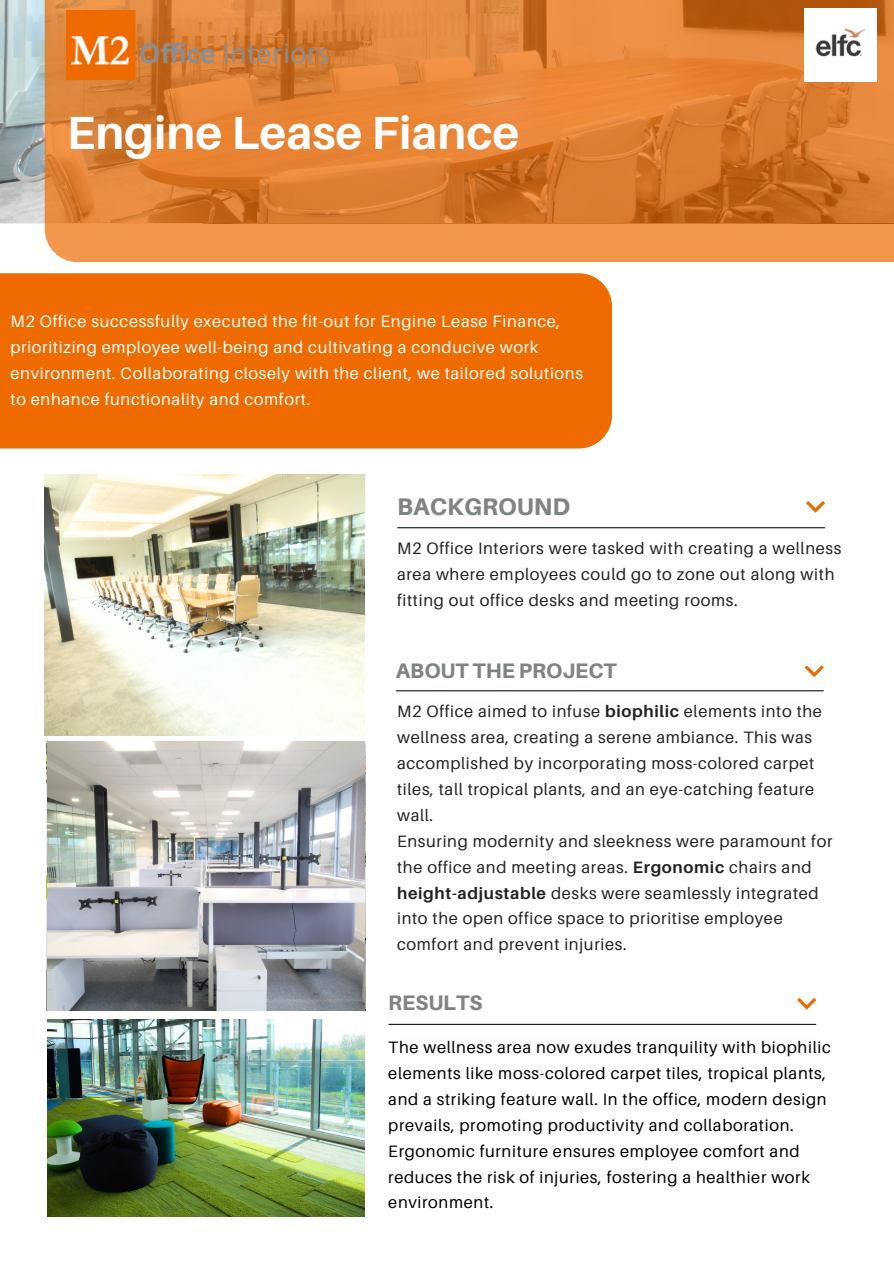
<style>
.page{position:relative;width:894px;height:1264px;background:#fff}
.page>*{position:absolute;margin:0;border:0;box-sizing:border-box;transform-origin:0 0}
.t1{font:700 46.5px "Aileron";color:#fff}
.t2{font:800 24px "Aileron";color:#7f8482}
.t3{font:800 21px "Aileron";color:#7f8482}
.t4{font:16.5px/25.8px "Aileron";letter-spacing:.04em;color:#222}
.t5{font:16.5px/25.8px "Aileron";letter-spacing:.04em;color:#000}
.t6{font:16.5px/25.8px "Aileron";letter-spacing:.04em;color:#fff}
.s1{font-weight:700}
</style>
<div class="page">
<img style="left:0;top:0;width:45px;height:223px">
<svg style="left:45px;top:0;width:848px;height:262px;background:#e08236"></svg>
<hr style="left:397px;top:527px;width:427px;height:1px;background:#0b1623">
<hr style="left:396px;top:690px;width:427px;height:1px;background:#0b1623">
<hr style="left:389px;top:1023px;width:426px;height:1px;background:#0b1623">
<svg style="left:806px;top:501px;width:18px;height:11px"></svg>
<svg style="left:804px;top:665px;width:19px;height:12px"></svg>
<svg style="left:797px;top:998px;width:19px;height:11px"></svg>
<img style="left:67px;top:10px;width:262px;height:70px">
<div style="left:0;top:273px;width:611px;height:175px;background:#ef6b00"></div>
<img style="left:45px;top:474px;width:319px;height:261px">
<img style="left:47px;top:742px;width:318px;height:268px">
<img style="left:804px;top:9px;width:72px;height:72px">
<img style="left:47px;top:1019px;width:318px;height:196px">
<h3 class="t1" style="left:67px;top:104px;width:454px">Engine Lease Fiance</h3>
<p class="t6" style="left:11px;top:308px;width:573px">M2 Office successfully executed the fit-out for Engine Lease Finance, prioritizing employee well-being and cultivating a conducive work environment. Collaborating closely with the client, we tailored solutions to enhance functionality and comfort.</p>
<p class="t2" style="left:397px;top:492px;width:174px">BACKGROUND</p>
<p class="t4" style="left:397px;top:535px;width:445px">M2 Office Interiors were tasked with creating a wellness area where employees could go to zone out along with fitting out office desks and meeting rooms.</p>
<p class="t3" style="left:395px;top:657px;width:222px">ABOUT THE PROJECT</p>
<p class="t4" style="left:397px;top:698px;width:426px">M2 Office aimed to infuse <span class="s1">biophilic</span> elements into the wellness area, creating a serene ambiance. This was accomplished by incorporating moss-colored carpet tiles, tall tropical plants, and an eye-catching feature wall.</p>
<p class="t4" style="left:397px;top:827px;width:437px">Ensuring modernity and sleekness were paramount for the office and meeting areas. <span class="s1">Ergonomic</span> chairs and <span class="s1">height-adjustable</span> desks were seamlessly integrated into the open office space to prioritise employee comfort and prevent injuries.</p>
<h2 class="t3" style="left:388px;top:990px;width:95px">RESULTS</h2>
<p class="t5" style="left:388px;top:1034px;width:444px">The wellness area now exudes tranquility with biophilic elements like moss-colored carpet tiles, tropical plants, and a striking feature wall. In the office, modern design prevails, promoting productivity and collaboration.<br>Ergonomic furniture ensures employee comfort and reduces the risk of injuries, fostering a healthier work environment.</p>
</div>
